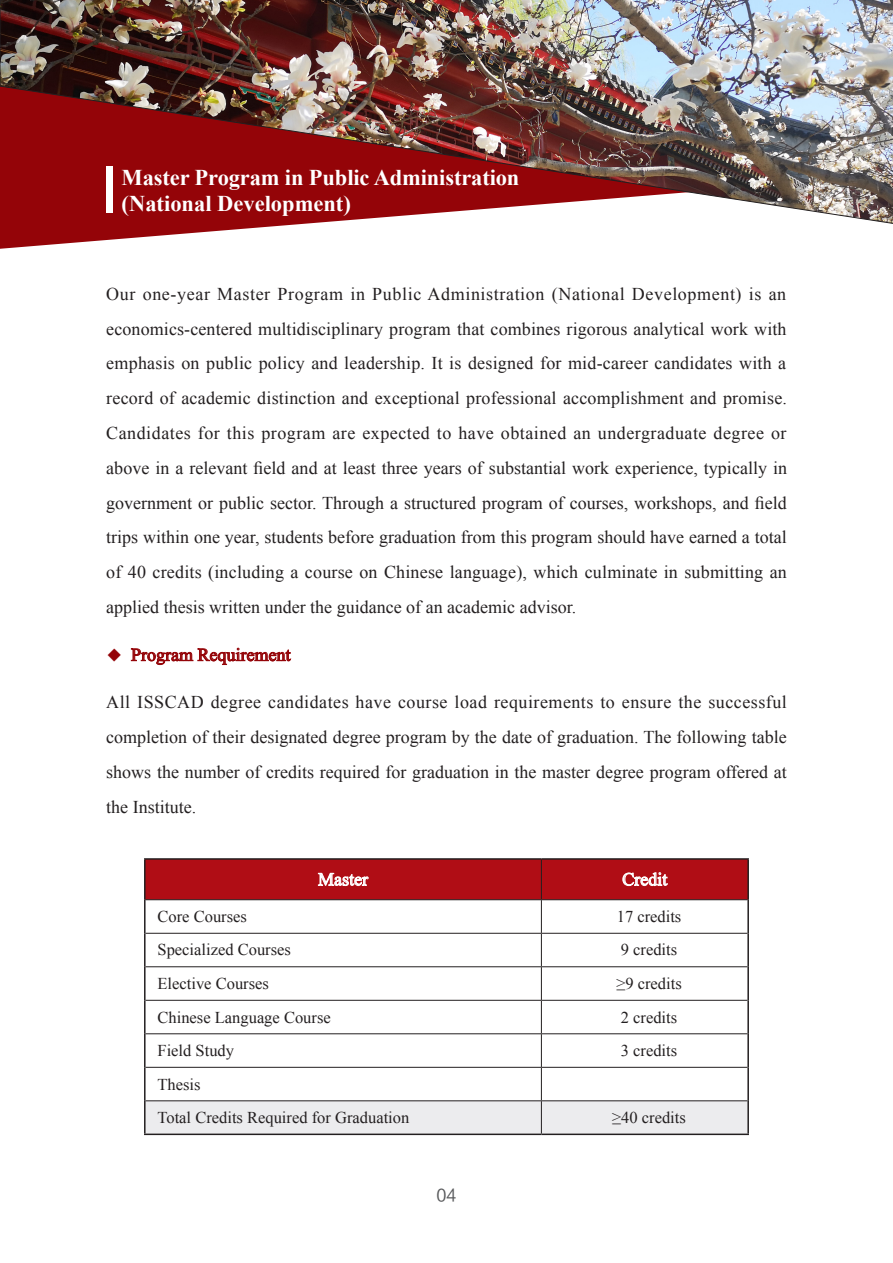
<style>
.page{position:relative;width:893px;height:1263px;background:#fff}
.page>*{position:absolute;margin:0;border:0;box-sizing:border-box;transform-origin:0 0}
.t1{font:700 22.5px/25.8px "Times New Roman";letter-spacing:-.005em;color:#fff}
.t2{font:18px/34.8px "Times New Roman";color:#231f20;text-align:justify}
.t3{font:18px "Times New Roman";color:#940408}
.t4{font:18px "Times New Roman";color:#fff}
.t5{font:16.5px/33.5px "Times New Roman";color:#231f20}
.t6{font:16.5px "FZLTHK GBK1 0";color:#57585a}
.s1{font-family:"Sim Sun";font-size:16.5px}
</style>
<div class="page">
<svg style="left:0;top:226px;width:277px;height:23px"></svg>
<svg style="left:131px;top:648px;width:160px;height:17px"></svg>
<div style="left:146px;top:1101px;width:601px;height:32px;background:#ececee"></div>
<hr style="left:144px;top:858px;width:397px;height:2px;background:#231f20">
<hr style="left:144px;top:860px;width:2px;height:40px;background:#231f20">
<hr style="left:541px;top:858px;width:208px;height:2px;background:#231f20">
<hr style="left:747px;top:860px;width:2px;height:40px;background:#231f20">
<hr style="left:144px;top:900px;width:2px;height:33px;background:#231f20">
<hr style="left:747px;top:900px;width:2px;height:33px;background:#231f20">
<hr style="left:144px;top:933px;width:2px;height:34px;background:#231f20">
<hr style="left:747px;top:933px;width:2px;height:34px;background:#231f20">
<hr style="left:144px;top:967px;width:2px;height:33px;background:#231f20">
<hr style="left:747px;top:967px;width:2px;height:33px;background:#231f20">
<hr style="left:144px;top:1000px;width:2px;height:34px;background:#231f20">
<hr style="left:747px;top:1000px;width:2px;height:34px;background:#231f20">
<hr style="left:144px;top:1034px;width:2px;height:33px;background:#231f20">
<hr style="left:747px;top:1034px;width:2px;height:33px;background:#231f20">
<hr style="left:144px;top:1067px;width:2px;height:34px;background:#231f20">
<hr style="left:747px;top:1067px;width:2px;height:34px;background:#231f20">
<hr style="left:144px;top:1101px;width:2px;height:32px;background:#231f20">
<hr style="left:747px;top:1101px;width:2px;height:32px;background:#231f20">
<hr style="left:144px;top:1133px;width:397px;height:2px;background:#231f20">
<hr style="left:541px;top:1133px;width:208px;height:2px;background:#231f20">
<hr style="left:541px;top:900px;width:1px;height:33px;background:#231f20">
<hr style="left:146px;top:933px;width:395px;height:1px;background:#231f20">
<hr style="left:541px;top:933px;width:206px;height:1px;background:#231f20">
<hr style="left:541px;top:934px;width:1px;height:32px;background:#231f20">
<hr style="left:146px;top:966px;width:395px;height:1px;background:#231f20">
<hr style="left:541px;top:966px;width:206px;height:1px;background:#231f20">
<hr style="left:541px;top:967px;width:1px;height:33px;background:#231f20">
<hr style="left:146px;top:1000px;width:395px;height:1px;background:#231f20">
<hr style="left:541px;top:1000px;width:206px;height:1px;background:#231f20">
<hr style="left:541px;top:1001px;width:1px;height:32px;background:#231f20">
<hr style="left:146px;top:1033px;width:395px;height:1px;background:#231f20">
<hr style="left:541px;top:1033px;width:206px;height:1px;background:#231f20">
<hr style="left:541px;top:1034px;width:1px;height:33px;background:#231f20">
<hr style="left:146px;top:1067px;width:395px;height:1px;background:#231f20">
<hr style="left:541px;top:1067px;width:206px;height:1px;background:#231f20">
<hr style="left:541px;top:1068px;width:1px;height:32px;background:#231f20">
<hr style="left:146px;top:1100px;width:395px;height:1px;background:#231f20">
<hr style="left:541px;top:1100px;width:206px;height:1px;background:#231f20">
<hr style="left:541px;top:1101px;width:1px;height:32px;background:#231f20">
<svg style="left:145px;top:859px;width:603px;height:41px"></svg>
<img style="left:0;top:0;width:893px;height:226px">
<div style="left:106px;top:166px;width:7px;height:46px;background:#fff"></div>
<p class="t1" style="left:122px;top:164px;width:399px">Master Program in Public Administration (National Development)</p>
<p class="t2" style="left:106px;top:276px;width:682px">Our one-year Master Program in Public Administration (National Development) is an economics-centered multidisciplinary program that combines rigorous analytical work with emphasis on public policy and leadership. It is designed for mid-career candidates with a record of academic distinction and exceptional professional accomplishment and promise.<br>Candidates for this program are expected to have obtained an undergraduate degree or above in a relevant field and at least three years of substantial work experience, typically in government or public sector. Through a structured program of courses, workshops, and field trips within one year, students before graduation from this program should have earned a total of 40 credits (including a course on Chinese language), which culminate in submitting an applied thesis written under the guidance of an academic advisor.</p>
<p class="t3" style="left:106px;top:642px;width:186px"><span class="s1">◆</span> Program Requirement</p>
<p class="t2" style="left:106px;top:684px;width:682px">All ISSCAD degree candidates have course load requirements to ensure the successful completion of their designated degree program by the date of graduation. The following table shows the number of credits required for graduation in the master degree program offered at the Institute.</p>
<p class="t4" style="left:318px;top:867px;width:51px">Master</p>
<p class="t4" style="left:622px;top:867px;width:47px">Credit</p>
<p class="t5" style="left:158px;top:899px;width:91px">Core Courses</p>
<p class="t5" style="left:617px;top:899px;width:66px">17 credits</p>
<p class="t5" style="left:158px;top:933px;width:135px">Specialized Courses</p>
<p class="t5" style="left:621px;top:933px;width:58px">9 credits</p>
<p class="t5" style="left:158px;top:966px;width:113px">Elective Courses</p>
<p class="t5" style="left:616px;top:966px;width:67px">≥9 credits</p>
<p class="t5" style="left:158px;top:1000px;width:175px">Chinese Language Course</p>
<p class="t5" style="left:621px;top:1000px;width:58px">2 credits</p>
<p class="t5" style="left:158px;top:1033px;width:78px">Field Study</p>
<p class="t5" style="left:621px;top:1033px;width:58px">3 credits</p>
<p class="t5" style="left:158px;top:1067px;width:253px">Thesis<br>Total Credits Required for Graduation</p>
<p class="t5" style="left:612px;top:1100px;width:75px">≥40 credits</p>
<p class="t6" style="left:436px;top:1186px;width:22px">04</p>
</div>
